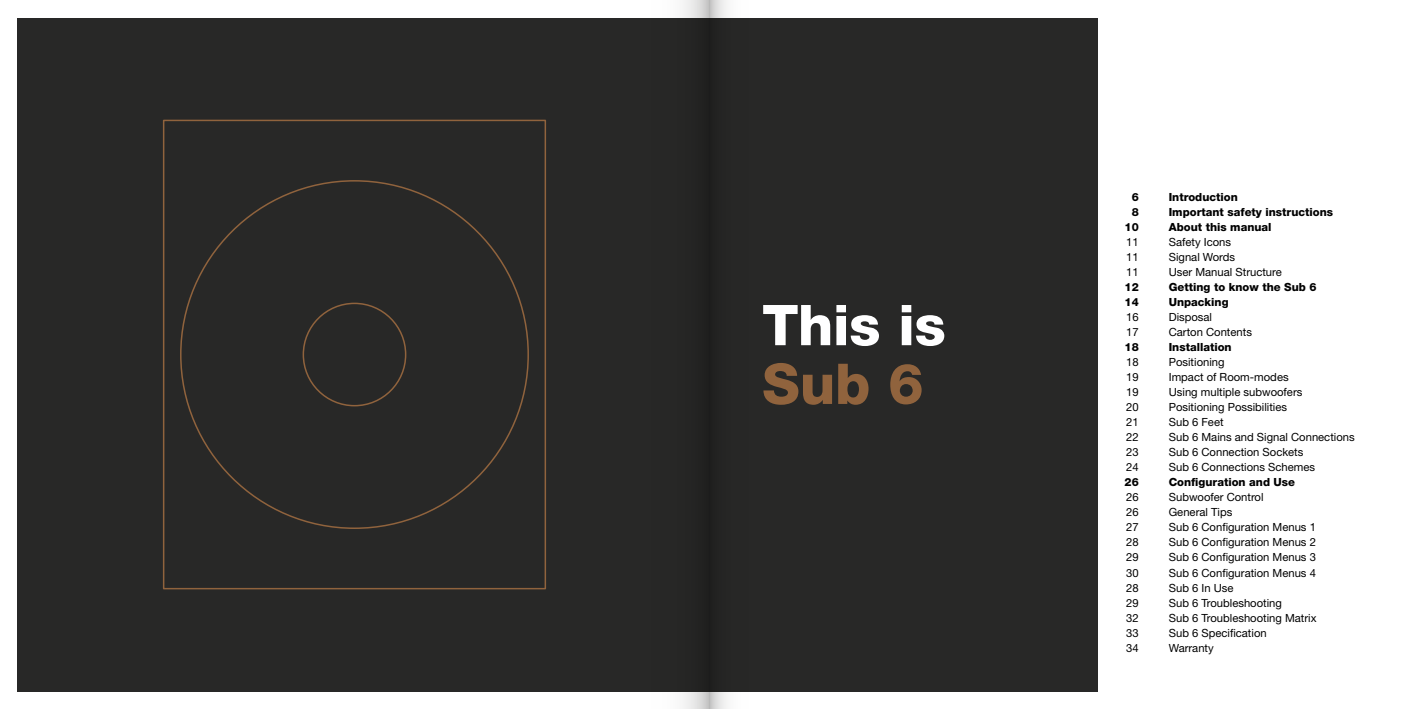
<style>
.page{position:relative;width:1418px;height:709px;background:#fff}
.page>*{position:absolute;margin:0;border:0;box-sizing:border-box;transform-origin:0 0}
.t1{font:800 56.25px "Helvetica Neue LT Std";letter-spacing:-.005em;color:#fff}
.t2{font:800 56.25px "Helvetica Neue LT Std";color:#90633d}
.t3{font:11.25px "Helvetica Neue LT Std";color:#000}
.t4{font:800 11.25px "Helvetica Neue LT Std";color:#000}
</style>
<div class="page">
<div style="left:18px;top:18px;width:1080px;height:673px;background:#282827"></div>
<div style="left:163px;top:120px;width:383px;height:469px;border:2px solid #90633d"></div>
<div style="left:302px;top:303px;width:104px;height:103px;border:2px solid #90633d;border-radius:50%"></div>
<div style="left:709px;top:0;width:52px;height:709px;background:#272726"></div>
<div style="left:631px;top:0;width:78px;height:709px;background:#272726"></div>
<h1 class="t1" style="left:762px;top:292px;width:185px">This is</h1>
<h1 class="t2" style="left:762px;top:350px;width:163px">Sub 6</h1>
<p class="t4" style="left:1131px;top:191px;width:9px">6</p>
<p class="t4" style="left:1168px;top:191px;width:70px">Introduction</p>
<p class="t4" style="left:1131px;top:206px;width:9px">8</p>
<p class="t4" style="left:1168px;top:206px;width:166px">Important safety instructions</p>
<p class="t4" style="left:1124px;top:221px;width:16px">10</p>
<p class="t4" style="left:1168px;top:221px;width:104px">About this manual</p>
<p class="t3" style="left:1126px;top:236px;width:14px">11</p>
<p class="t3" style="left:1168px;top:236px;width:64px">Safety Icons</p>
<p class="t3" style="left:1126px;top:251px;width:14px">11</p>
<p class="t3" style="left:1168px;top:251px;width:68px">Signal Words</p>
<p class="t3" style="left:1126px;top:266px;width:14px">11</p>
<p class="t3" style="left:1168px;top:266px;width:114px">User Manual Structure</p>
<p class="t4" style="left:1124px;top:281px;width:16px">12</p>
<p class="t4" style="left:1168px;top:281px;width:149px">Getting to know the Sub 6</p>
<p class="t4" style="left:1124px;top:296px;width:16px">14</p>
<p class="t4" style="left:1168px;top:296px;width:61px">Unpacking</p>
<p class="t3" style="left:1126px;top:311px;width:14px">16</p>
<p class="t3" style="left:1168px;top:311px;width:45px">Disposal</p>
<p class="t3" style="left:1126px;top:326px;width:14px">17</p>
<p class="t3" style="left:1168px;top:326px;width:85px">Carton Contents</p>
<p class="t4" style="left:1124px;top:341px;width:16px">18</p>
<p class="t4" style="left:1168px;top:341px;width:64px">Installation</p>
<p class="t3" style="left:1126px;top:356px;width:14px">18</p>
<p class="t3" style="left:1168px;top:356px;width:57px">Positioning</p>
<p class="t3" style="left:1126px;top:371px;width:14px">19</p>
<p class="t3" style="left:1168px;top:371px;width:121px">Impact of Room-modes</p>
<p class="t3" style="left:1126px;top:386px;width:14px">19</p>
<p class="t3" style="left:1168px;top:386px;width:135px">Using multiple subwoofers</p>
<p class="t3" style="left:1126px;top:401px;width:14px">20</p>
<p class="t3" style="left:1168px;top:401px;width:120px">Positioning Possibilities</p>
<p class="t3" style="left:1126px;top:416px;width:14px">21</p>
<p class="t3" style="left:1168px;top:416px;width:56px">Sub 6 Feet</p>
<p class="t3" style="left:1126px;top:431px;width:14px">22</p>
<p class="t3" style="left:1168px;top:431px;width:187px">Sub 6 Mains and Signal Connections</p>
<p class="t3" style="left:1126px;top:446px;width:14px">23</p>
<p class="t3" style="left:1168px;top:446px;width:136px">Sub 6 Connection Sockets</p>
<p class="t3" style="left:1126px;top:461px;width:14px">24</p>
<p class="t3" style="left:1168px;top:461px;width:148px">Sub 6 Connections Schemes</p>
<p class="t4" style="left:1124px;top:476px;width:16px">26</p>
<p class="t4" style="left:1168px;top:476px;width:128px">Configuration and Use</p>
<p class="t3" style="left:1126px;top:491px;width:14px">26</p>
<p class="t3" style="left:1168px;top:491px;width:96px">Subwoofer Control</p>
<p class="t3" style="left:1126px;top:506px;width:14px">26</p>
<p class="t3" style="left:1168px;top:506px;width:65px">General Tips</p>
<p class="t3" style="left:1126px;top:521px;width:14px">27</p>
<p class="t3" style="left:1168px;top:521px;width:149px">Sub 6 Configuration Menus 1</p>
<p class="t3" style="left:1126px;top:536px;width:14px">28</p>
<p class="t3" style="left:1168px;top:536px;width:149px">Sub 6 Configuration Menus 2</p>
<p class="t3" style="left:1126px;top:551px;width:14px">29</p>
<p class="t3" style="left:1168px;top:551px;width:149px">Sub 6 Configuration Menus 3</p>
<p class="t3" style="left:1126px;top:566px;width:14px">30</p>
<p class="t3" style="left:1168px;top:566px;width:149px">Sub 6 Configuration Menus 4</p>
<p class="t3" style="left:1126px;top:581px;width:14px">28</p>
<p class="t3" style="left:1168px;top:581px;width:66px">Sub 6 In Use</p>
<p class="t3" style="left:1126px;top:596px;width:14px">29</p>
<p class="t3" style="left:1168px;top:596px;width:115px">Sub 6 Troubleshooting</p>
<p class="t3" style="left:1126px;top:611px;width:14px">32</p>
<p class="t3" style="left:1168px;top:611px;width:149px">Sub 6 Troubleshooting Matrix</p>
<p class="t3" style="left:1126px;top:626px;width:14px">33</p>
<p class="t3" style="left:1168px;top:626px;width:99px">Sub 6 Specification</p>
<p class="t3" style="left:1126px;top:640px;width:14px">34</p>
<p class="t3" style="left:1168px;top:640px;width:46px">Warranty</p>
</div>
